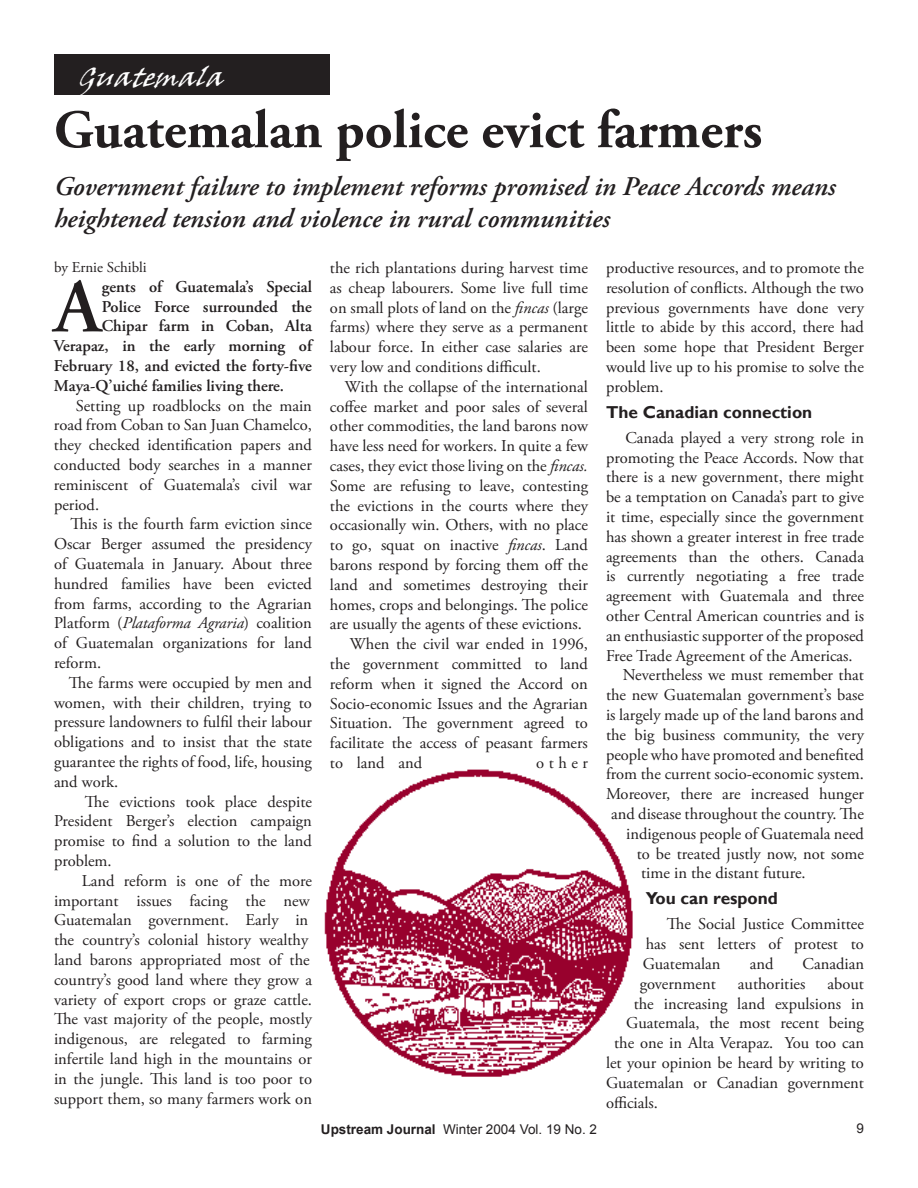
<style>
.page{position:relative;width:918px;height:1188px;background:#fff}
.page>*{position:absolute;margin:0;border:0;box-sizing:border-box;transform-origin:0 0}
.t1{font:600 76.2px "Adobe Garamond Pro";color:#231f20}
.t2{font:700 54px "Adobe Garamond Pro";color:#231f20}
.t3{font:italic 600 27px/32.4px "Adobe Garamond Pro";color:#231f20}
.t4{font:italic 27px "Viner Hand ITC";color:#fff}
.t5{font:700 17.25px "Gill Sans";color:#231f20}
.t6{font:16.5px/19.8px "Adobe Garamond Pro";color:#231f20;text-align:justify}
.t7{font:600 16.5px "Adobe Garamond Pro";color:#231f20}
.t8{font:15px "Adobe Garamond Pro";color:#231f20}
.t9{font:13.5px "Arial";color:#231f20}
.s1{font-style:italic}
.s2{font-weight:700}
</style>
<div class="page">
<div style="left:54px;top:54px;width:276px;height:40px;background:#231f20"></div>
<img style="left:324px;top:769px;width:309px;height:308px">
<h3 class="t4" style="left:78px;top:59px;width:160px">Guatemala</h3>
<h2 class="t2" style="left:54px;top:99px;width:710px">Guatemalan police evict farmers</h2>
<h3 class="t3" style="left:54px;top:171px;width:783px">Government failure to implement reforms promised in Peace Accords means heightened tension and violence in rural communities</h3>
<p class="t8" style="left:54px;top:258px;width:94px">by Ernie Schibli</p>
<h1 class="t1" style="left:54px;top:263px;width:49px">A</h1>
<p class="t7" style="left:102px;top:277px;width:212px">gents of Guatemala’s Special</p>
<p class="t7" style="left:102px;top:297px;width:212px">Police Force surrounded the</p>
<p class="t7" style="left:102px;top:317px;width:212px">Chipar farm in Coban, Alta</p>
<p class="t7" style="left:54px;top:336px;width:260px">Verapaz, in the early morning of</p>
<p class="t7" style="left:54px;top:356px;width:259px">February 18, and evicted the forty-five</p>
<p class="t7" style="left:54px;top:376px;width:232px">Maya-Q’uiché families living there.</p>
<p class="t6" style="left:54px;top:396px;width:260px;text-indent:22px">Setting up roadblocks on the main road from Coban to San Juan Chamelco, they checked identification papers and conducted body searches in a manner reminiscent of Guatemala’s civil war period.</p>
<p class="t6" style="left:54px;top:515px;width:260px;text-indent:16px">This is the fourth farm eviction since Oscar Berger assumed the presidency of Guatemala in January. About three hundred families have been evicted from farms, according to the Agrarian Platform (<span class="s1">Plataforma Agraria</span>) coalition of Guatemalan organizations for land reform.</p>
<p class="t6" style="left:54px;top:673px;width:260px;text-indent:15px">The farms were occupied by men and women, with their children, trying to pressure landowners to fulfil their labour obligations and to insist that the state guarantee the rights of food, life, housing and work.</p>
<p class="t6" style="left:54px;top:792px;width:259px;text-indent:31px">The evictions took place despite President Berger’s election campaign promise to find a solution to the land problem.</p>
<p class="t6" style="left:54px;top:871px;width:260px;text-align:left;text-indent:28px">Land reform is one of the more important issues facing the new Guatemalan government. Early in the country’s colonial history wealthy land barons appropriated most of the country’s good land where they grow a variety of export crops or graze cattle.<br>The vast majority of the people, mostly indigenous, are relegated to farming infertile land high in the mountains or in the jungle. This land is too poor to support them, so many farmers work on</p>
<p class="t6" style="left:330px;top:258px;width:260px">the rich plantations during harvest time as cheap labourers. Some live full time on small plots of land on the <span class="s1">fincas</span> (large farms) where they serve as a permanent labour force. In either case salaries are very low and conditions difficult.</p>
<p class="t6" style="left:345px;top:377px;width:245px">With the collapse of the international</p>
<p class="t6" style="left:330px;top:397px;width:259px">coffee market and poor sales of several</p>
<p class="t6" style="left:330px;top:417px;width:260px">other commodities, the land barons now</p>
<p class="t6" style="left:330px;top:437px;width:259px">have less need for workers. In quite a few</p>
<p class="t6" style="left:330px;top:456px;width:259px">cases, they evict those living on the <span class="s1">fincas.</span></p>
<p class="t6" style="left:330px;top:476px;width:260px">Some are refusing to leave, contesting</p>
<p class="t6" style="left:330px;top:496px;width:260px">the evictions in the courts where they</p>
<p class="t6" style="left:330px;top:516px;width:259px">occasionally win. Others, with no place</p>
<p class="t6" style="left:330px;top:536px;width:260px">to go, squat on inactive <span class="s1">fincas</span>. Land</p>
<p class="t6" style="left:330px;top:555px;width:260px">barons respond by forcing them off the</p>
<p class="t6" style="left:330px;top:575px;width:260px">land and sometimes destroying their</p>
<p class="t6" style="left:330px;top:595px;width:260px">homes, crops and belongings. The police</p>
<p class="t6" style="left:330px;top:615px;width:253px">are usually the agents of these evictions.</p>
<p class="t6" style="left:350px;top:635px;width:239px">When the civil war ended in 1996,</p>
<p class="t6" style="left:330px;top:654px;width:260px">the government committed to land</p>
<p class="t6" style="left:330px;top:674px;width:259px">reform when it signed the Accord on</p>
<p class="t6" style="left:330px;top:694px;width:259px">Socio-economic Issues and the Agrarian</p>
<p class="t6" style="left:330px;top:714px;width:259px">Situation. The government agreed to</p>
<p class="t6" style="left:330px;top:734px;width:259px">facilitate the access of peasant farmers</p>
<p class="t6" style="left:330px;top:753px;width:94px">to land and</p>
<p class="t6" style="left:536px;top:753px;width:53px">other</p>
<p class="t6" style="left:606px;top:258px;width:259px">productive resources, and to promote the resolution of conflicts. Although the two previous governments have done very little to abide by this accord, there had been some hope that President Berger would live up to his promise to solve the problem.</p>
<p class="t5" style="left:606px;top:402px;width:208px">The Canadian connection</p>
<p class="t6" style="left:625px;top:428px;width:240px">Canada played a very strong role in</p>
<p class="t6" style="left:606px;top:448px;width:260px">promoting the Peace Accords. Now that</p>
<p class="t6" style="left:606px;top:468px;width:260px">there is a new government, there might</p>
<p class="t6" style="left:606px;top:488px;width:259px">be a temptation on Canada’s part to give</p>
<p class="t6" style="left:606px;top:507px;width:259px">it time, especially since the government</p>
<p class="t6" style="left:606px;top:527px;width:260px">has shown a greater interest in free trade</p>
<p class="t6" style="left:606px;top:547px;width:260px">agreements than the others. Canada</p>
<p class="t6" style="left:606px;top:567px;width:259px">is currently negotiating a free trade</p>
<p class="t6" style="left:606px;top:587px;width:259px">agreement with Guatemala and three</p>
<p class="t6" style="left:606px;top:606px;width:260px">other Central American countries and is</p>
<p class="t6" style="left:606px;top:626px;width:259px">an enthusiastic supporter of the proposed</p>
<p class="t6" style="left:606px;top:646px;width:248px">Free Trade Agreement of the Americas.</p>
<p class="t6" style="left:623px;top:666px;width:243px">Nevertheless we must remember that</p>
<p class="t6" style="left:606px;top:686px;width:259px">the new Guatemalan government’s base</p>
<p class="t6" style="left:606px;top:705px;width:260px">is largely made up of the land barons and</p>
<p class="t6" style="left:606px;top:725px;width:260px">the big business community, the very</p>
<p class="t6" style="left:606px;top:745px;width:259px">people who have promoted and benefited</p>
<p class="t6" style="left:606px;top:765px;width:260px">from the current socio-economic system.</p>
<p class="t6" style="left:606px;top:785px;width:260px">Moreover, there are increased hunger</p>
<p class="t6" style="left:611px;top:804px;width:254px">and disease throughout the country. The</p>
<p class="t6" style="left:626px;top:824px;width:239px">indigenous people of Guatemala need</p>
<p class="t6" style="left:637px;top:844px;width:229px">to be treated justly now, not some</p>
<p class="t6" style="left:641px;top:864px;width:166px">time in the distant future.</p>
<p class="t5" style="left:646px;top:887px;width:134px">You can respond</p>
<p class="t6" style="left:643px;top:915px;width:223px;text-indent:24px">The Social Justice Committee has sent letters of protest to Guatemalan</p>
<p class="t6" style="left:750px;top:954px;width:25px">and</p>
<p class="t6" style="left:803px;top:954px;width:63px">Canadian</p>
<p class="t6" style="left:640px;top:974px;width:78px">government</p>
<p class="t6" style="left:738px;top:974px;width:69px">authorities</p>
<p class="t6" style="left:828px;top:974px;width:38px">about</p>
<p class="t6" style="left:634px;top:994px;width:232px">the increasing land expulsions in</p>
<p class="t6" style="left:626px;top:1014px;width:239px">Guatemala, the most recent being</p>
<p class="t6" style="left:614px;top:1034px;width:251px">the one in Alta Verapaz. You too can</p>
<p class="t6" style="left:606px;top:1053px;width:259px">let your opinion be heard by writing to</p>
<p class="t6" style="left:606px;top:1073px;width:260px">Guatemalan or Canadian government</p>
<p class="t6" style="left:606px;top:1093px;width:54px">officials.</p>
<p class="t9" style="left:321px;top:1121px;width:278px"><span class="s2">Upstream Journal</span> Winter 2004 Vol. 19 No. 2</p>
<p class="t9" style="left:856px;top:1120px;width:9px">9</p>
</div>
